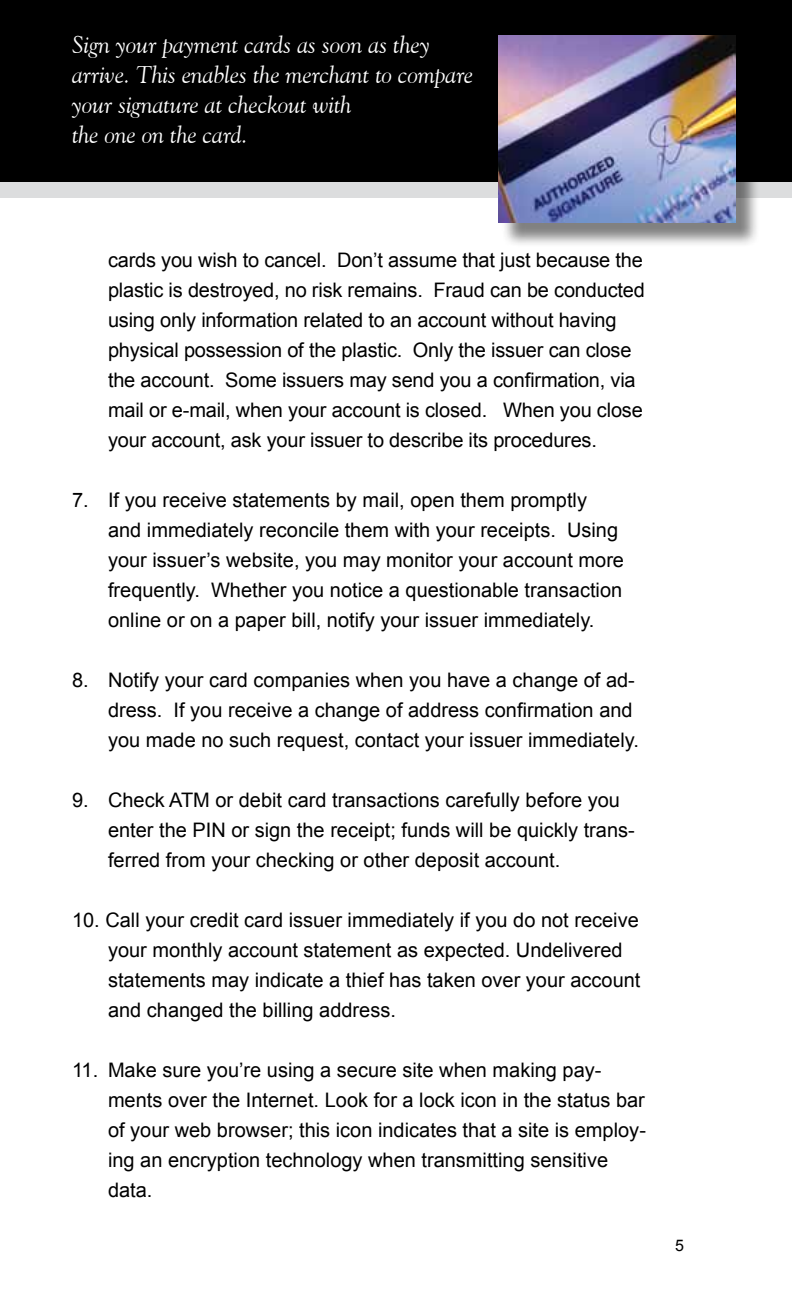
<style>
.page{position:relative;width:792px;height:1296px;background:#fff}
.page>*{position:absolute;margin:0;border:0;box-sizing:border-box;transform-origin:0 0}
.t1{font:italic 24px/30px "Goudy Old Style BT";color:#fff}
.t2{font:20px/30px "Arial";color:#000}
.t3{font:16px "Arial";color:#000}
</style>
<div class="page">
<div style="left:0;top:0;width:792px;height:198px;background:#dcddde"></div>
<div style="left:0;top:0;width:792px;height:182px;background:#000"></div>
<div style="left:501px;top:39px;width:260px;height:209px;background:#000;opacity:.5"></div>
<img style="left:498px;top:36px;width:237px;height:187px">
<p class="t1" style="left:72px;top:29px;width:403px">Sign your payment cards as soon as they arrive. This enables the merchant to compare your signature at checkout with<br>the one on the card.</p>
<p class="t2" style="left:108px;top:245px;width:538px">cards you wish to cancel. Don’t assume that just because the plastic is destroyed, no risk remains. Fraud can be conducted using only information related to an account without having physical possession of the plastic. Only the issuer can close the account. Some issuers may send you a confirmation, via mail or e-mail, when your account is closed. When you close your account, ask your issuer to describe its procedures.</p>
<p class="t2" style="left:108px;top:485px;width:518px;text-indent:-36px">7. If you receive statements by mail, open them promptly and immediately reconcile them with your receipts. Using your issuer’s website, you may monitor your account more frequently. Whether you notice a questionable transaction online or on a paper bill, notify your issuer immediately.</p>
<p class="t2" style="left:108px;top:665px;width:532px;text-indent:-36px">8. Notify your card companies when you have a change of ad&shy;dress. If you receive a change of address confirmation and you made no such request, contact your issuer immediately.</p>
<p class="t2" style="left:108px;top:785px;width:528px;text-indent:-36px">9. Check ATM or debit card transactions carefully before you enter the PIN or sign the receipt; funds will be quickly trans&shy;ferred from your checking or other deposit account.</p>
<p class="t2" style="left:108px;top:905px;width:534px;text-indent:-36px">10. Call your credit card issuer immediately if you do not receive your monthly account statement as expected. Undelivered statements may indicate a thief has taken over your account and changed the billing address.</p>
<p class="t2" style="left:108px;top:1055px;width:540px;text-indent:-36px">11. Make sure you’re using a secure site when making pay&shy;ments over the Internet. Look for a lock icon in the status bar of your web browser; this icon indicates that a site is employ&shy;ing an encryption technology when transmitting sensitive data.</p>
<p class="t3" style="left:675px;top:1235px;width:10px">5</p>
</div>
